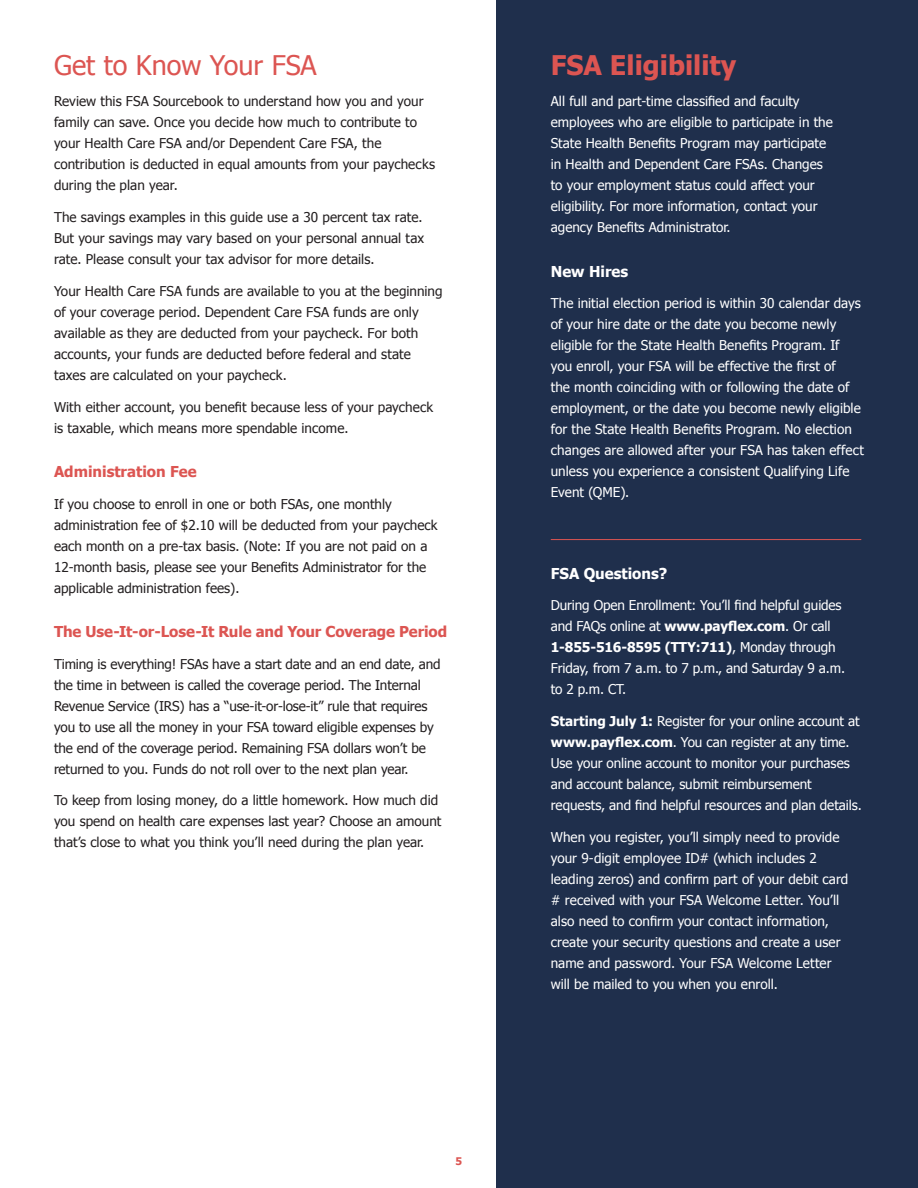
<style>
.page{position:relative;width:918px;height:1188px;background:#fff}
.page>*{position:absolute;margin:0;border:0;box-sizing:border-box;transform-origin:0 0}
.Interior_Subhead{font:27px "Tahoma";color:#dc5552}
.Interior_Subhead-2{font:700 27px "Tahoma";color:#dc5552}
.Body_Headline{font:700 15px "Tahoma";letter-spacing:-.005em;color:#dc5552}
.Body_Headline-2{font:700 15px "Tahoma";color:#fff}
.Body{font:13.5px/21px "Tahoma";color:#231f20}
.Body_White{font:13.5px/21px "Tahoma";color:#fff}
.Body-2{font:13.5px/21px "Tahoma";letter-spacing:.005em;color:#fff}
.t1{font:700 10.5px "Tahoma";color:#dc5552}
.s1{font-weight:700}
</style>
<div class="page">
<div style="left:497px;top:0;width:421px;height:1188px;background:#1f2f4c"></div>
<hr style="left:551px;top:539px;width:310px;height:1px;background:#dc5552">
<p class="Interior_Subhead" style="left:54px;top:47px;width:264px">Get to Know Your FSA</p>
<p class="Body" style="left:54px;top:90px;width:383px">Review this FSA Sourcebook to understand how you and your family can save. Once you decide how much to contribute to your Health Care FSA and/or Dependent Care FSA, the contribution is deducted in equal amounts from your paychecks during the plan year.</p>
<p class="Body" style="left:54px;top:206px;width:372px">The savings examples in this guide use a 30 percent tax rate.<br>But your savings may vary based on your personal annual tax rate. Please consult your tax advisor for more details.</p>
<p class="Body" style="left:54px;top:280px;width:390px">Your Health Care FSA funds are available to you at the beginning of your coverage period. Dependent Care FSA funds are only available as they are deducted from your paycheck. For both accounts, your funds are deducted before federal and state taxes are calculated on your paycheck.</p>
<p class="Body" style="left:54px;top:396px;width:381px">With either account, you benefit because less of your paycheck is taxable, which means more spendable income.</p>
<p class="Body_Headline" style="left:54px;top:461px;width:144px">Administration Fee</p>
<p class="Body" style="left:54px;top:493px;width:385px">If you choose to enroll in one or both FSAs, one monthly administration fee of $2.10 will be deducted from your paycheck each month on a pre-tax basis. (Note: If you are not paid on a 12-month basis, please see your Benefits Administrator for the applicable administration fees).</p>
<p class="Body_Headline" style="left:54px;top:621px;width:395px">The Use-It-or-Lose-It Rule and Your Coverage Period</p>
<p class="Body" style="left:54px;top:653px;width:388px">Timing is everything! FSAs have a start date and an end date, and the time in between is called the coverage period. The Internal Revenue Service (IRS) has a “use-it-or-lose-it” rule that requires you to use all the money in your FSA toward eligible expenses by the end of the coverage period. Remaining FSA dollars won’t be returned to you. Funds do not roll over to the next plan year.</p>
<p class="Body" style="left:54px;top:789px;width:389px">To keep from losing money, do a little homework. How much did you spend on health care expenses last year? Choose an amount that’s close to what you think you’ll need during the plan year.</p>
<p class="t1" style="left:456px;top:1154px;width:8px">5</p>
<p class="Interior_Subhead-2" style="left:551px;top:46px;width:187px">FSA Eligibility</p>
<p class="Body_White" style="left:551px;top:90px;width:284px">All full and part-time classified and faculty employees who are eligible to participate in the State Health Benefits Program may participate in Health and Dependent Care FSAs. Changes to your employment status could affect your eligibility. For more information, contact your agency Benefits Administrator.</p>
<p class="Body_Headline-2" style="left:551px;top:261px;width:79px">New Hires</p>
<p class="Body_White" style="left:551px;top:292px;width:315px">The initial election period is within 30 calendar days of your hire date or the date you become newly eligible for the State Health Benefits Program. If you enroll, your FSA will be effective the first of<br>the month coinciding with or following the date of employment, or the date you become newly eligible for the State Health Benefits Program. No election changes are allowed after your FSA has taken effect unless you experience a consistent Qualifying Life Event (QME).</p>
<p class="Body_Headline-2" style="left:551px;top:563px;width:118px">FSA Questions?</p>
<p class="Body-2" style="left:551px;top:594px;width:296px">During Open Enrollment: You’ll find helpful guides and FAQs online at <span class="s1">www.payflex.com</span>. Or call <span class="s1">1-855-516-8595 (TTY:711)</span>, Monday through Friday, from 7 a.m. to 7 p.m., and Saturday 9 a.m. to 2 p.m. CT.</p>
<p class="Body_White" style="left:551px;top:710px;width:313px"><span class="s1">Starting July 1:</span> Register for your online account at <span class="s1">www.payflex.com</span>. You can register at any time.<br>Use your online account to monitor your purchases and account balance, submit reimbursement requests, and find helpful resources and plan details.</p>
<p class="Body-2" style="left:551px;top:826px;width:299px">When you register, you’ll simply need to provide your 9-digit employee ID# (which includes 2 leading zeros) and confirm part of your debit card # received with your FSA Welcome Letter. You’ll also need to confirm your contact information, create your security questions and create a user name and password. Your FSA Welcome Letter will be mailed to you when you enroll.</p>
</div>
